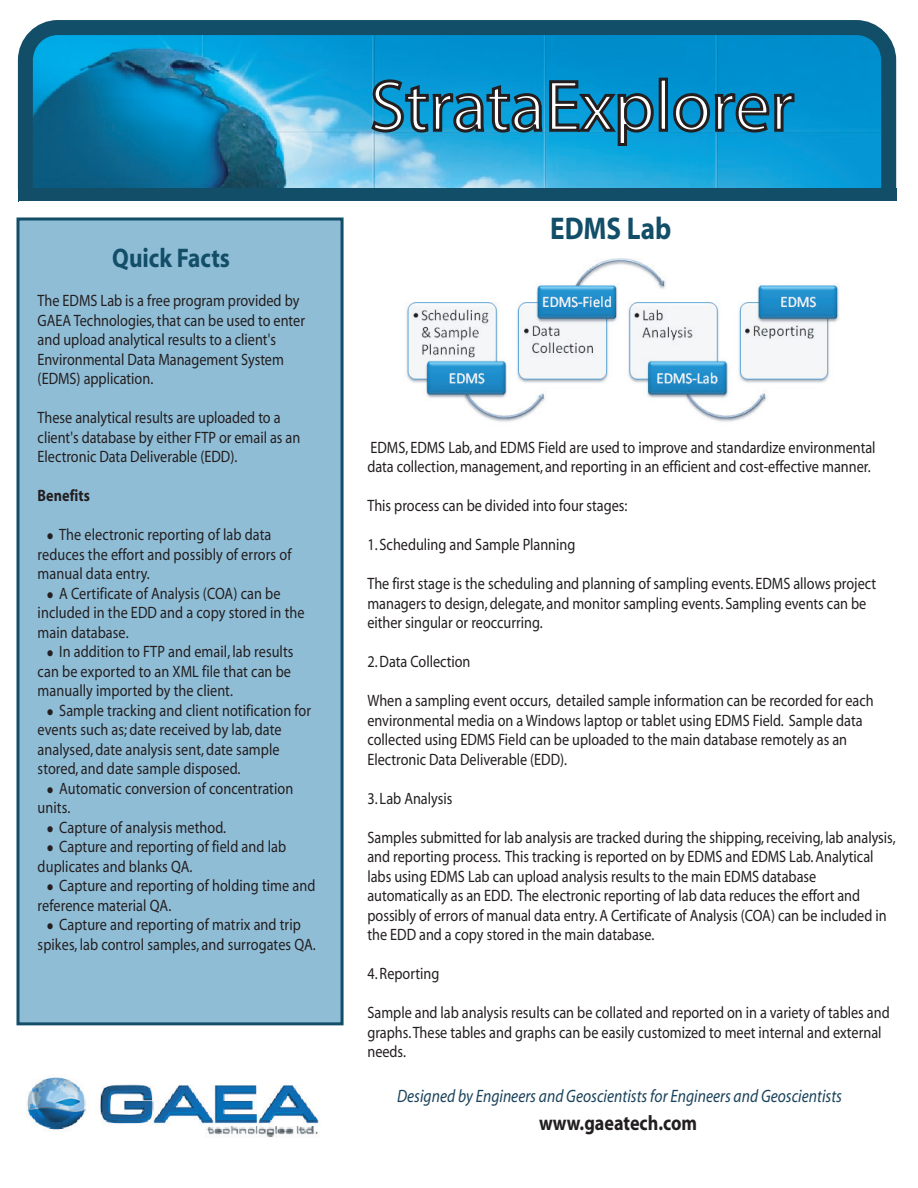
<style>
.page{position:relative;width:918px;height:1188px;background:#fff}
.page>*{position:absolute;margin:0;border:0;box-sizing:border-box;transform-origin:0 0}
.t1{font:72px "Myriad";color:#fff}
.t2{font:700 31.5px "Myriad";color:#134e68;scale:.86 1}
.t3{font:700 27px "Myriad";color:#134e68;scale:.86 1}
.t4{font:700 21px "Myriad";color:#231f20;scale:.86 1}
.t5{font:italic 18px "Myriad";color:#1a425a;scale:.86 1}
.t6{font:16.5px/19.5px "Myriad";color:#231f20;scale:.86 1}
.t7{font:700 16.5px "Myriad";color:#231f20;scale:.86 1}
</style>
<div class="page">
<img style="left:406px;top:258px;width:433px;height:164px">
<img style="left:34px;top:36px;width:846px;height:153px">
<svg style="left:369px;top:76px;width:427px;height:71px;background:#1282b0"></svg>
<div style="left:18px;top:20px;width:878px;height:208px;border:15px solid #134e68;border-radius:33px"></div>
<div style="left:18px;top:189px;width:878px;height:13px;background:#134e68"></div>
<div style="left:19px;top:202px;width:877px;height:27px;background:#fff"></div>
<div style="left:18px;top:219px;width:324px;height:805px;background:#90bdd6"></div>
<div style="left:16px;top:217px;width:328px;height:808px;border:3px solid #134e68"></div>
<img style="left:26px;top:1077px;width:294px;height:61px">
<h3 class="t3" style="left:112px;top:248px;width:138px">Quick Facts</h3>
<p class="t6" style="left:38px;top:292px;width:312px">The EDMS Lab is a free program provided by GAEA Technologies, that can be used to enter and upload analytical results to a client's Environmental Data Management System (EDMS) application.</p>
<p class="t6" style="left:38px;top:409px;width:307px">These analytical results are uploaded to a client's database by either FTP or email as an<br>Electronic Data Deliverable (EDD).</p>
<p class="t7" style="left:38px;top:489px;width:62px">Benefits</p>
<p class="t6" style="left:38px;top:526px;width:297px;text-indent:9px">● The electronic reporting of lab data reduces the effort and possibly of errors of manual data entry.</p>
<p class="t6" style="left:38px;top:585px;width:312px;text-indent:9px">● A Certificate of Analysis (COA) can be included in the EDD and a copy stored in the main database.</p>
<p class="t6" style="left:38px;top:643px;width:299px;text-indent:9px">● In addition to FTP and email, lab results can be exported to an XML file that can be manually imported by the client.</p>
<p class="t6" style="left:38px;top:702px;width:319px;text-indent:9px">● Sample tracking and client notification for events such as; date received by lab, date analysed, date analysis sent, date sample stored, and date sample disposed.</p>
<p class="t6" style="left:38px;top:780px;width:299px;text-indent:9px">● Automatic conversion of concentration units.</p>
<p class="t6" style="left:47px;top:819px;width:210px">● Capture of analysis method.</p>
<p class="t6" style="left:38px;top:838px;width:291px;text-indent:9px">● Capture and reporting of field and lab duplicates and blanks QA.</p>
<p class="t6" style="left:38px;top:877px;width:325px;text-indent:9px">● Capture and reporting of holding time and reference material QA.</p>
<p class="t6" style="left:38px;top:916px;width:325px;text-align:center">● Capture and reporting of matrix and trip spikes, lab control samples, and surrogates QA.</p>
<h1 class="t1" style="left:370px;top:78px;width:425px">StrataExplorer</h1>
<h2 class="t2" style="left:550px;top:216px;width:142px">EDMS Lab</h2>
<p class="t6" style="left:367px;top:439px;width:592px">EDMS, EDMS Lab, and EDMS Field are used to improve and standardize environmental data collection, management, and reporting in an efficient and cost-effective manner.</p>
<p class="t6" style="left:367px;top:497px;width:304px">This process can be divided into four stages:</p>
<p class="t6" style="left:367px;top:536px;width:243px">1. Scheduling and Sample Planning</p>
<p class="t6" style="left:367px;top:575px;width:593px">The first stage is the scheduling and planning of sampling events. EDMS allows project managers to design, delegate, and monitor sampling events. Sampling events can be either singular or reoccurring.</p>
<p class="t6" style="left:367px;top:653px;width:121px">2. Data Collection</p>
<p class="t6" style="left:367px;top:692px;width:590px">When a sampling event occurs, detailed sample information can be recorded for each environmental media on a Windows laptop or tablet using EDMS Field. Sample data collected using EDMS Field can be uploaded to the main database remotely as an Electronic Data Deliverable (EDD).</p>
<p class="t6" style="left:367px;top:790px;width:100px">3. Lab Analysis</p>
<p class="t6" style="left:367px;top:829px;width:616px">Samples submitted for lab analysis are tracked during the shipping, receiving, lab analysis, and reporting process. This tracking is reported on by EDMS and EDMS Lab. Analytical labs using EDMS Lab can upload analysis results to the main EDMS database automatically as an EDD. The electronic reporting of lab data reduces the effort and possibly of errors of manual data entry. A Certificate of Analysis (COA) can be included in the EDD and a copy stored in the main database.</p>
<p class="t6" style="left:367px;top:965px;width:85px">4. Reporting</p>
<p class="t6" style="left:367px;top:1004px;width:609px">Sample and lab analysis results can be collated and reported on in a variety of tables and graphs. These tables and graphs can be easily customized to meet internal and external needs.</p>
<p class="t5" style="left:397px;top:1089px;width:519px">Designed by Engineers and Geoscientists for Engineers and Geoscientists</p>
<p class="t4" style="left:539px;top:1115px;width:185px">www.gaeatech.com</p>
</div>
